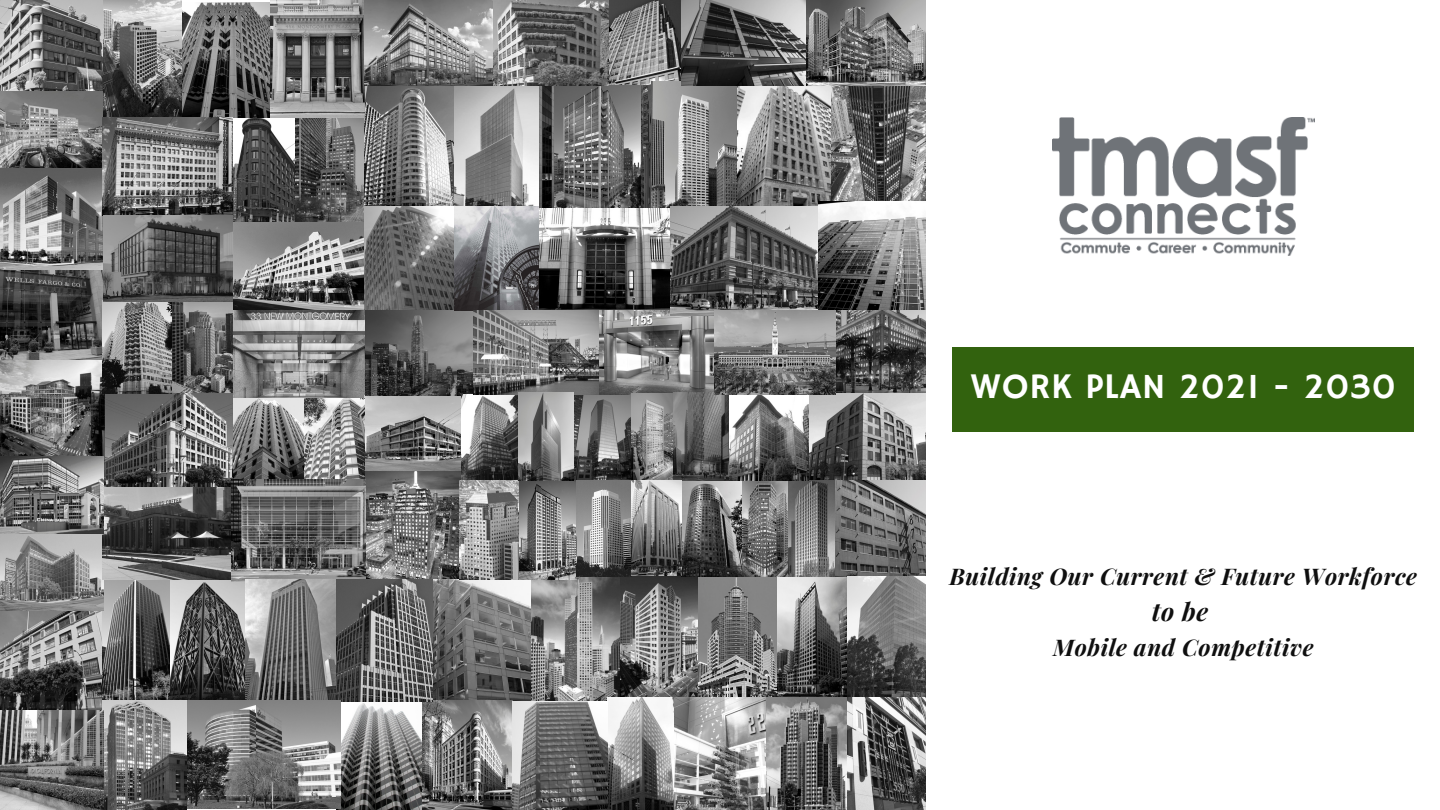
<style>
.page{position:relative;width:1440px;height:810px;background:#fff}
.page>*{position:absolute;margin:0;border:0;box-sizing:border-box;transform-origin:0 0}
.t1{font:36px "Hammersmith One";letter-spacing:.02em;color:#fff}
.t2{font:italic 700 25px "Playfair Display";color:#0f0f0f}
.t3{font:italic 700 23px "Playfair Display";letter-spacing:.025em;color:#0f0f0f}
</style>
<div class="page">
<img style="left:619px;top:576px;width:228px;height:122px">
<img style="left:0;top:456px;width:102px;height:255px">
<img style="left:0;top:270px;width:104px;height:186px">
<img style="left:808px;top:393px;width:118px;height:95px">
<img style="left:788px;top:480px;width:137px;height:96px">
<img style="left:681px;top:480px;width:107px;height:96px">
<img style="left:574px;top:394px;width:57px;height:86px">
<img style="left:598px;top:310px;width:116px;height:84px">
<img style="left:232px;top:118px;width:64px;height:104px">
<img style="left:296px;top:118px;width:69px;height:104px">
<img style="left:102px;top:580px;width:235px;height:230px">
<img style="left:366px;top:395px;width:96px;height:184px">
<img style="left:433px;top:579px;width:98px;height:123px">
<img style="left:365px;top:86px;width:90px;height:120px">
<img style="left:102px;top:393px;width:131px;height:187px">
<img style="left:233px;top:222px;width:131px;height:88px">
<img style="left:337px;top:699px;width:176px;height:111px">
<img style="left:233px;top:310px;width:133px;height:169px">
<img style="left:102px;top:0;width:80px;height:117px">
<img style="left:182px;top:2px;width:88px;height:116px">
<img style="left:0;top:91px;width:103px;height:178px">
<img style="left:0;top:0;width:102px;height:93px">
<img style="left:455px;top:86px;width:196px;height:122px">
<img style="left:231px;top:479px;width:135px;height:102px">
<img style="left:497px;top:0;width:428px;height:86px">
<img style="left:651px;top:81px;width:89px;height:127px">
<img style="left:737px;top:86px;width:95px;height:120px">
<img style="left:365px;top:206px;width:90px;height:104px">
<img style="left:365px;top:310px;width:233px;height:85px">
<img style="left:832px;top:81px;width:94px;height:121px">
<img style="left:539px;top:208px;width:131px;height:102px">
<img style="left:103px;top:301px;width:69px;height:93px">
<img style="left:102px;top:117px;width:130px;height:99px">
<img style="left:531px;top:576px;width:88px;height:126px">
<img style="left:607px;top:698px;width:241px;height:112px">
<img style="left:513px;top:702px;width:94px;height:108px">
<img style="left:270px;top:0;width:95px;height:118px">
<img style="left:455px;top:206px;width:84px;height:104px">
<img style="left:462px;top:395px;width:56px;height:85px">
<img style="left:631px;top:393px;width:98px;height:87px">
<img style="left:670px;top:206px;width:148px;height:109px">
<img style="left:835px;top:310px;width:90px;height:83px">
<img style="left:729px;top:394px;width:79px;height:87px">
<img style="left:818px;top:202px;width:108px;height:108px">
<img style="left:714px;top:310px;width:121px;height:84px">
<img style="left:848px;top:576px;width:78px;height:234px">
<img style="left:575px;top:480px;width:106px;height:96px">
<img style="left:172px;top:301px;width:61px;height:91px">
<img style="left:337px;top:579px;width:96px;height:123px">
<img style="left:460px;top:480px;width:115px;height:99px">
<img style="left:0;top:711px;width:104px;height:98px">
<img style="left:104px;top:216px;width:129px;height:85px">
<img style="left:365px;top:0;width:132px;height:86px">
<img style="left:518px;top:393px;width:56px;height:87px">
<img style="left:1053px;top:117px;width:261px;height:138px">
<div style="left:953px;top:347px;width:461px;height:85px;background:#32620e"></div>
<p class="t1" style="left:971px;top:366px;width:426px">WORK PLAN 2021 - 2030</p>
<p class="t3" style="left:949px;top:560px;width:469px">Building Our Current &amp; Future Workforce</p>
<p class="t2" style="left:1152px;top:594px;width:58px">to be</p>
<p class="t3" style="left:1053px;top:631px;width:262px">Mobile and Competitive</p>
</div>
